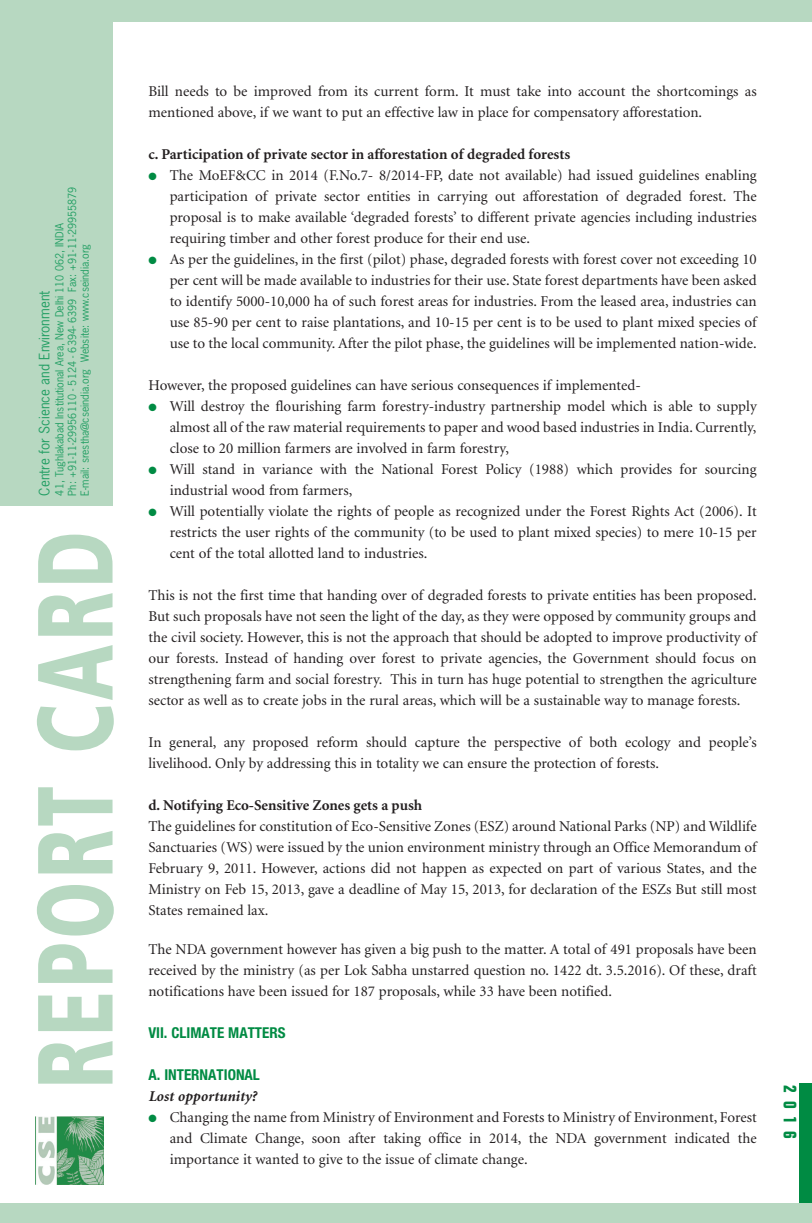
<style>
.page{position:relative;width:812px;height:1223px;background:#fff}
.page>*{position:absolute;margin:0;border:0;box-sizing:border-box;transform-origin:0 0}
.t1{font:900 106.5px "Frutiger";letter-spacing:.06em;color:#b7d8c1;scale:.68 1}
.t2{font:700 condensed 18px "Folio";color:#008b43}
.t3{font:15px/21px "Minion";color:#231f20;text-align:justify}
.t4{font:700 15px "Minion";color:#231f20}
.t5{font:700 condensed 15px "Helvetica Neue LT Pro";color:#008b43}
.t6{font:italic 700 15px "Minion";color:#231f20}
.t7{font:13.5px "News Gothic";color:#239f64}
.t8{font:10.5px/12.6px "News Gothic";color:#239f64}
.s1{color:#008b43}
</style>
<div class="page">
<div style="left:0;top:0;width:811px;height:506px;background:#b7d8c1"></div>
<img style="left:36px;top:1116px;width:67px;height:68px">
<div style="left:113px;top:23px;width:698px;height:502px;background:#fff"></div>
<div style="left:798px;top:1084px;width:13px;height:125px;background:#008b43"></div>
<div style="left:0;top:1203px;width:811px;height:20px;background:#b7d8c1"></div>
<p class="t8" style="left:54px;top:495px;width:310px;rotate:-90deg">41, Tughlakabad Institutional Area, New Delhi 110 062, INDIA<br>Ph: +91-11-29956110 - 5124 - 6394- 6399 Fax: +91-11-29955879<br>E-mail: srestha@cseindia.org Website: www.cseindia.org</p>
<p class="t7" style="left:39px;top:495px;width:206px;rotate:-90deg">Centre for Science and Environment</p>
<h1 class="t1" style="left:33px;top:1088px;width:820px;rotate:-90deg">REPORT CARD</h1>
<p class="t3" style="left:148px;top:82px;width:609px">Bill needs to be improved from its current form. It must take into account the shortcomings as mentioned above, if we want to put an effective law in place for compensatory afforestation.</p>
<p class="t4" style="left:148px;top:148px;width:423px">c. Participation of private sector in afforestation of degraded forests</p>
<p class="t3" style="left:170px;top:166px;width:588px;text-indent:-21px"><span class="s1">●</span> The MoEF&amp;CC in 2014 (F.No.7- 8/2014-FP, date not available) had issued guidelines enabling participation of private sector entities in carrying out afforestation of degraded forest. The proposal is to make available ‘degraded forests’ to different private agencies including industries requiring timber and other forest produce for their end use.</p>
<p class="t3" style="left:170px;top:250px;width:588px;text-indent:-21px"><span class="s1">●</span> As per the guidelines, in the first (pilot) phase, degraded forests with forest cover not exceeding 10 per cent will be made available to industries for their use. State forest departments have been asked to identify 5000-10,000 ha of such forest areas for industries. From the leased area, industries can use 85-90 per cent to raise plantations, and 10-15 per cent is to be used to plant mixed species of use to the local community. After the pilot phase, the guidelines will be implemented nation-wide.</p>
<p class="t3" style="left:148px;top:376px;width:494px">However, the proposed guidelines can have serious consequences if implemented-</p>
<p class="t3" style="left:170px;top:397px;width:588px;text-indent:-21px"><span class="s1">●</span> Will destroy the flourishing farm forestry-industry partnership model which is able to supply almost all of the raw material requirements to paper and wood based industries in India. Currently, close to 20 million farmers are involved in farm forestry,</p>
<p class="t3" style="left:170px;top:460px;width:588px;text-indent:-21px"><span class="s1">●</span> Will stand in variance with the National Forest Policy (1988) which provides for sourcing industrial wood from farmers,</p>
<p class="t3" style="left:170px;top:502px;width:588px;text-indent:-21px"><span class="s1">●</span> Will potentially violate the rights of people as recognized under the Forest Rights Act (2006). It restricts the user rights of the community (to be used to plant mixed species) to mere 10-15 per cent of the total allotted land to industries.</p>
<p class="t3" style="left:148px;top:586px;width:609px">This is not the first time that handing over of degraded forests to private entities has been proposed.<br>But such proposals have not seen the light of the day, as they were opposed by community groups and the civil society. However, this is not the approach that should be adopted to improve productivity of our forests. Instead of handing over forest to private agencies, the Government should focus on strengthening farm and social forestry. This in turn has huge potential to strengthen the agriculture sector as well as to create jobs in the rural areas, which will be a sustainable way to manage forests.</p>
<p class="t3" style="left:148px;top:733px;width:609px">In general, any proposed reform should capture the perspective of both ecology and people’s livelihood. Only by addressing this in totality we can ensure the protection of forests.</p>
<p class="t4" style="left:148px;top:799px;width:275px">d. Notifying Eco-Sensitive Zones gets a push</p>
<p class="t3" style="left:148px;top:817px;width:609px">The guidelines for constitution of Eco-Sensitive Zones (ESZ) around National Parks (NP) and Wildlife Sanctuaries (WS) were issued by the union environment ministry through an Office Memorandum of February 9, 2011. However, actions did not happen as expected on part of various States, and the Ministry on Feb 15, 2013, gave a deadline of May 15, 2013, for declaration of the ESZs But still most States remained lax.</p>
<p class="t3" style="left:148px;top:939px;width:609px">The NDA government however has given a big push to the matter. A total of 491 proposals have been received by the ministry (as per Lok Sabha unstarred question no. 1422 dt. 3.5.2016). Of these, draft notifications have been issued for 187 proposals, while 33 have been notified.</p>
<p class="t5" style="left:148px;top:1024px;width:138px">VII. CLIMATE MATTERS</p>
<p class="t5" style="left:148px;top:1066px;width:113px">A. INTERNATIONAL</p>
<p class="t6" style="left:148px;top:1090px;width:110px">Lost opportunity?</p>
<p class="t3" style="left:170px;top:1107px;width:588px;text-indent:-21px"><span class="s1">●</span> Changing the name from Ministry of Environment and Forests to Ministry of Environment, Forest and Climate Change, soon after taking office in 2014, the NDA government indicated the importance it wanted to give to the issue of climate change.</p>
<p class="t2" style="left:796px;top:1085px;width:55px;rotate:90deg">2016</p>
</div>
